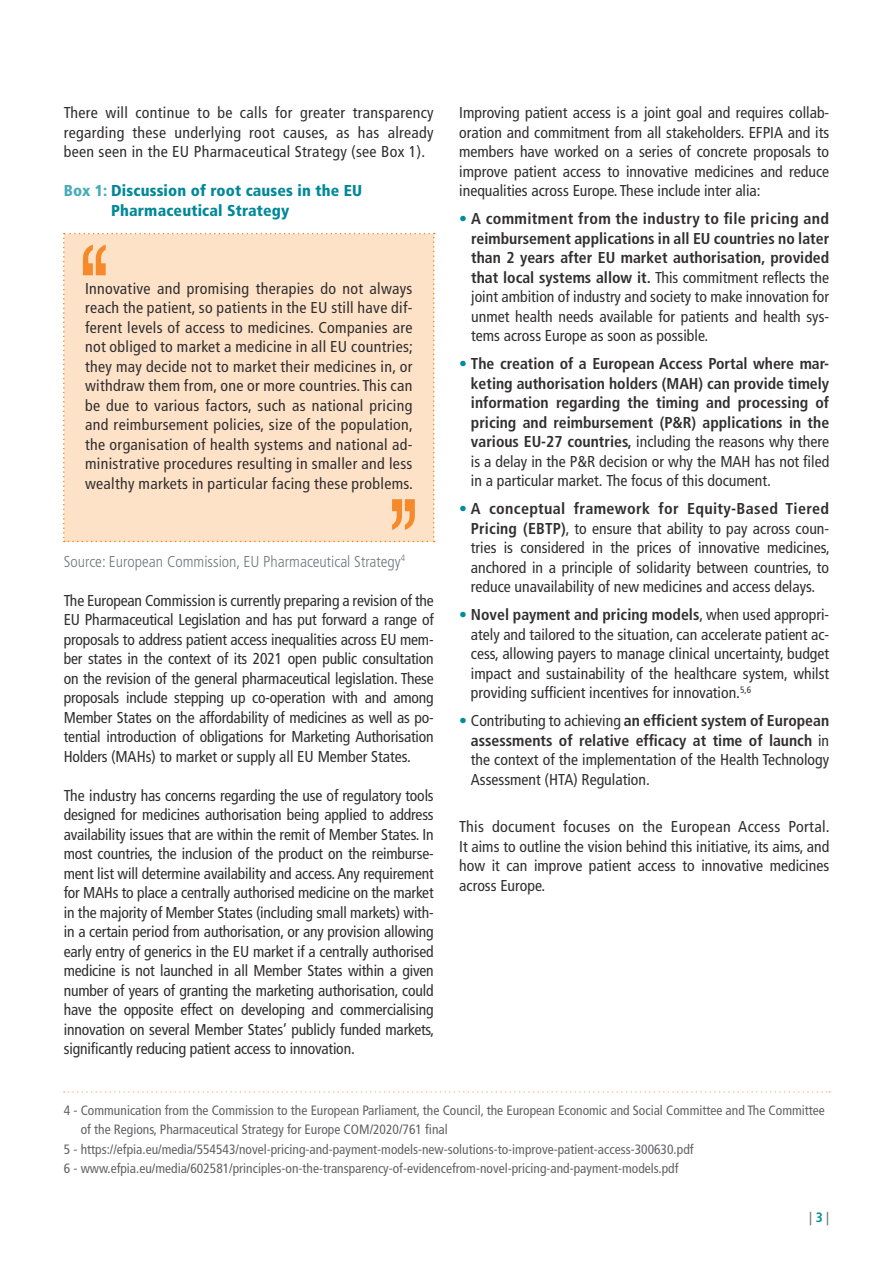
<style>
.page{position:relative;width:893px;height:1263px;background:#fff}
.page>*{position:absolute;margin:0;border:0;box-sizing:border-box;transform-origin:0 0}
.Paragraphe{font:condensed 15.75px/19.5px "Frutiger LT Std";color:#312f30;text-align:justify}
.Paragraphe-2{font:700 condensed 15.75px/19.5px "Frutiger LT Std";color:#312f30;text-align:justify}
.Paragraphe-3{font:900 condensed 15.75px/19.5px "Frutiger LT Std";letter-spacing:.01em;color:#089}
.Paragraphe-4{font:300 condensed 15.75px "Frutiger LT Std";color:#73777a}
.Paragraphe-5{font:condensed 13.5px/19.5px "Frutiger LT Std";color:#636366}
.t1{font:700 condensed 13.5px "Frutiger LT Std";color:#73777a}
.s1{color:#47acb9}
.s2{font-weight:400;color:#008c9c}
.s3{font-weight:400}
.s4{color:#008c9c}
.s5{font-weight:700}
</style>
<div class="page">
<div style="left:63px;top:233px;width:372px;height:309px;background:#fee2c8"></div>
<svg style="left:64px;top:1091px;width:766px;height:1px"></svg>
<p class="Paragraphe" style="left:64px;top:103px;width:371px">There will continue to be calls for greater transparency regarding these underlying root causes, as has already been seen in the EU Pharmaceutical Strategy (see Box 1).</p>
<p class="Paragraphe-3" style="left:111px;top:181px;width:252px;text-indent:-47px"><span class="s1">Box 1:</span> Discussion of root causes in the EU<br>Pharmaceutical Strategy</p>
<p class="Paragraphe" style="left:85px;top:279px;width:330px">Innovative and promising therapies do not always reach the patient, so patients in the EU still have dif&shy;ferent levels of access to medicines. Companies are not obliged to market a medicine in all EU countries; they may decide not to market their medicines in, or withdraw them from, one or more countries. This can be due to various factors, such as national pricing and reimbursement policies, size of the population, the organisation of health systems and national ad&shy;ministrative procedures resulting in smaller and less wealthy markets in particular facing these problems.</p>
<p class="Paragraphe-4" style="left:64px;top:552px;width:343px">Source: European Commission, EU Pharmaceutical Strategy<sup>4</sup></p>
<p class="Paragraphe" style="left:64px;top:591px;width:371px">The European Commission is currently preparing a revision of the EU Pharmaceutical Legislation and has put forward a range of proposals to address patient access inequalities across EU mem&shy;ber states in the context of its 2021 open public consultation on the revision of the general pharmaceutical legislation. These proposals include stepping up co-operation with and among Member States on the affordability of medicines as well as po&shy;tential introduction of obligations for Marketing Authorisation Holders (MAHs) to market or supply all EU Member States.</p>
<p class="Paragraphe" style="left:64px;top:786px;width:372px">The industry has concerns regarding the use of regulatory tools designed for medicines authorisation being applied to address availability issues that are within the remit of Member States. In most countries, the inclusion of the product on the reimburse&shy;ment list will determine availability and access. Any requirement for MAHs to place a centrally authorised medicine on the market in the majority of Member States (including small markets) with&shy;in a certain period from authorisation, or any provision allowing early entry of generics in the EU market if a centrally authorised medicine is not launched in all Member States within a given number of years of granting the marketing authorisation, could have the opposite effect on developing and commercialising innovation on several Member States’ publicly funded markets, significantly reducing patient access to innovation.</p>
<p class="Paragraphe" style="left:459px;top:103px;width:371px">Improving patient access is a joint goal and requires collab&shy;oration and commitment from all stakeholders. EFPIA and its members have worked on a series of concrete proposals to improve patient access to innovative medicines and reduce inequalities across Europe. These include inter alia:</p>
<p class="Paragraphe-2" style="left:471px;top:209px;width:359px;text-indent:-12px"><span class="s2">•</span> A commitment from the industry to file pricing and reimbursement applications in all EU countries no later than 2 years after EU market authorisation, provided that local systems allow it. <span class="s3">This commitment reflects the joint ambition of industry and society to make innovation for unmet health needs available for patients and health sys&shy;tems across Europe as soon as possible.</span></p>
<p class="Paragraphe-2" style="left:471px;top:354px;width:360px;text-indent:-12px"><span class="s2">•</span> The creation of a European Access Portal where mar&shy;keting authorisation holders (MAH) can provide timely information regarding the timing and processing of pricing and reimbursement (P&amp;R) applications in the various EU-27 countries, <span class="s3">including the reasons why there is a delay in the P&amp;R decision or why the MAH has not filed in a particular market. The focus of this document.</span></p>
<p class="Paragraphe" style="left:471px;top:499px;width:360px;text-indent:-12px"><span class="s4">•</span> <span class="s5">A conceptual framework for Equity-Based Tiered Pricing (EBTP)</span>, to ensure that ability to pay across coun&shy;tries is considered in the prices of innovative medicines, anchored in a principle of solidarity between countries, to reduce unavailability of new medicines and access delays.</p>
<p class="Paragraphe" style="left:471px;top:605px;width:360px;text-indent:-12px"><span class="s4">•</span> <span class="s5">Novel payment and pricing models</span>, when used appropri&shy;ately and tailored to the situation, can accelerate patient ac&shy;cess, allowing payers to manage clinical uncertainty, budget impact and sustainability of the healthcare system, whilst providing sufficient incentives for innovation.<sup>5,6</sup></p>
<p class="Paragraphe" style="left:471px;top:711px;width:360px;text-indent:-12px"><span class="s4">•</span> Contributing to achieving <span class="s5">an efficient system of European assessments of relative efficacy at time of launch</span> in the context of the implementation of the Health Technology Assessment (HTA) Regulation.</p>
<p class="Paragraphe" style="left:459px;top:817px;width:372px">This document focuses on the European Access Portal.<br>It aims to outline the vision behind this initiative, its aims, and how it can improve patient access to innovative medicines across Europe.</p>
<p class="Paragraphe-5" style="left:81px;top:1100px;width:746px;text-indent:-17px">4 - Communication from the Commission to the European Parliament, the Council, the European Economic and Social Committee and The Committee of the Regions, Pharmaceutical Strategy for Europe COM/2020/761 final</p>
<p class="Paragraphe-5" style="left:64px;top:1139px;width:631px">5 - https://efpia.eu/media/554543/novel-pricing-and-payment-models-new-solutions-to-improve-patient-access-300630.pdf</p>
<p class="Paragraphe-5" style="left:64px;top:1159px;width:616px">6 - www.efpia.eu/media/602581/principles-on-the-transparency-of-evidencefrom-novel-pricing-and-payment-models.pdf</p>
<p class="t1" style="left:809px;top:1209px;width:22px">| <span class="s4">3</span> |</p>
</div>
